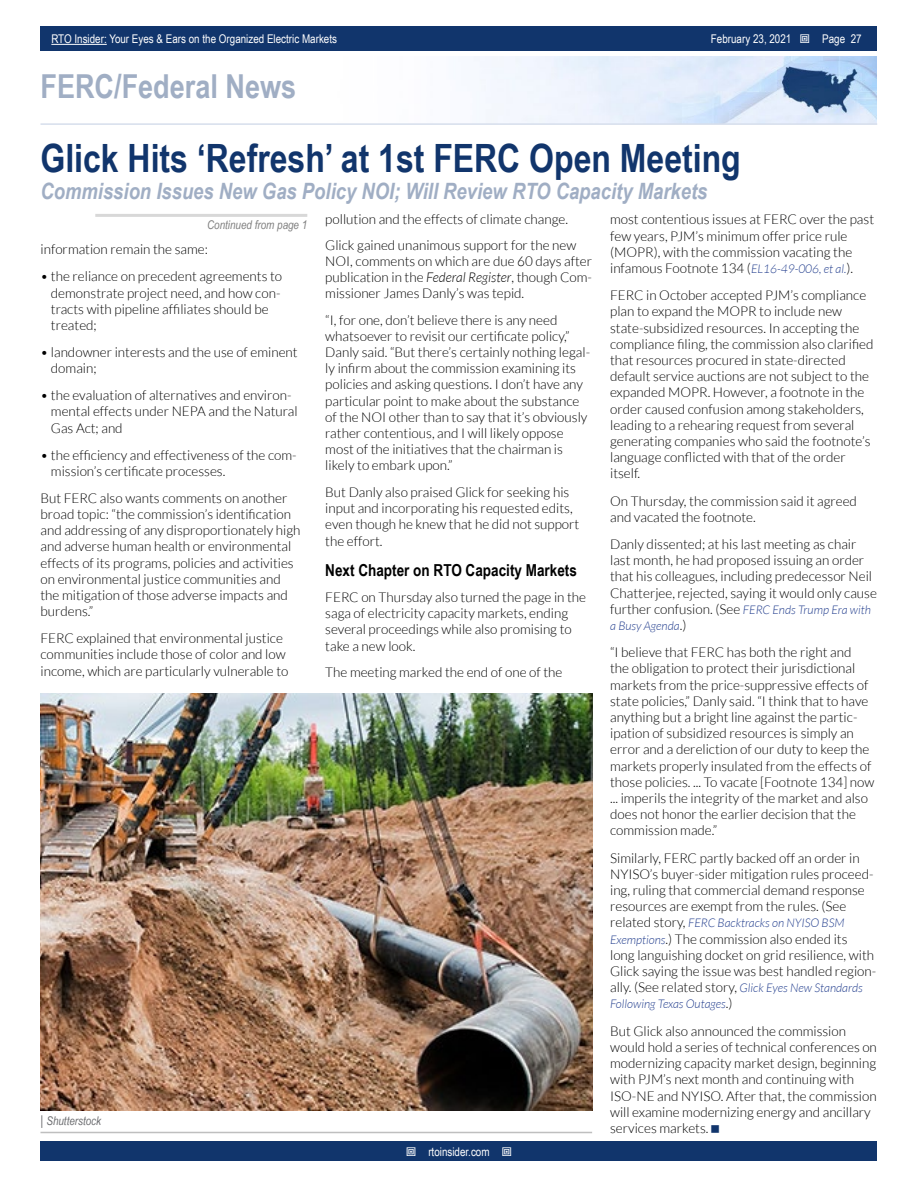
<style>
.page{position:relative;width:918px;height:1188px;background:#fff}
.page>*{position:absolute;margin:0;border:0;box-sizing:border-box;transform-origin:0 0}
.t1{font:700 39px "Arial Narrow";color:#11356c}
.t2{font:700 33px "Arial Narrow";color:#a0aec4}
.t3{font:italic 700 22.5px "Arial Narrow";color:#a0aec4}
.t4{font:700 16.5px "Arial Narrow";color:#000}
.t5{font:300 13.5px/16.2px "Lato";color:#000}
.t6{font:12px "Arial Narrow";color:#fff}
.t7{font:italic 300 12px "Lato";color:#25408f}
.t8{font:italic 12px "Arial Narrow";color:#7f7f7f}
.t9{font:italic 12px "Arial Narrow";color:#6d6e71}
.s1{font-style:normal;font-size:13.5px}
.s2{font-style:italic}
.s3{font-style:italic;font-size:12px;color:#25408f}
.s4{font-style:normal;font-size:13.5px;color:#000}
</style>
<div class="page">
<div style="left:41px;top:1142px;width:836px;height:19px;background:#11356c"></div>
<div style="left:41px;top:27px;width:836px;height:24px;background:#11356c"></div>
<hr style="left:51px;top:44px;width:56px;height:1px;background:#fff">
<img style="left:474px;top:56px;width:403px;height:67px">
<hr style="left:40px;top:123px;width:837px;height:2px;background:#d6deec">
<hr style="left:95px;top:214px;width:212px;height:3px;background:#d8d8d8">
<hr style="left:40px;top:1132px;width:552px;height:1px;background:#bfbfbf">
<img style="left:40px;top:693px;width:553px;height:417px">
<p class="t6" style="left:51px;top:30px;width:287px">RTO Insider: Your Eyes &amp; Ears on the Organized Electric Markets</p>
<p class="t6" style="left:711px;top:30px;width:82px">February 23, 2021</p>
<p class="t6" style="left:822px;top:30px;width:41px">Page 27</p>
<h2 class="t2" style="left:40px;top:61px;width:257px">FERC/Federal News</h2>
<h1 class="t1" style="left:40px;top:129px;width:702px">Glick Hits ‘Refresh’ at 1st FERC Open Meeting</h1>
<h3 class="t3" style="left:40px;top:174px;width:668px">Commission Issues New Gas Policy NOI; Will Review RTO Capacity Markets</h3>
<p class="t8" style="left:207px;top:216px;width:102px">Continued from page 1</p>
<p class="t5" style="left:40px;top:242px;width:169px">information remain the same:</p>
<p class="t5" style="left:51px;top:269px;width:233px;text-indent:-10px">• the reliance on precedent agreements to demonstrate project need, and how con&shy;tracts with pipeline affiliates should be treated;</p>
<p class="t5" style="left:51px;top:344px;width:248px;text-indent:-10px">• landowner interests and the use of eminent domain;</p>
<p class="t5" style="left:51px;top:387px;width:248px;text-indent:-10px">• the evaluation of alternatives and environ&shy;mental effects under NEPA and the Natural<br>Gas Act; and</p>
<p class="t5" style="left:51px;top:447px;width:247px;text-indent:-10px">• the efficiency and effectiveness of the com&shy;mission’s certificate processes.</p>
<p class="t5" style="left:41px;top:490px;width:262px">But FERC also wants comments on another broad topic: “the commission’s identification and addressing of any disproportionately high and adverse human health or environmental effects of its programs, policies and activities on environmental justice communities and the mitigation of those adverse impacts and burdens.”</p>
<p class="t5" style="left:41px;top:630px;width:249px">FERC explained that environmental justice communities include those of color and low income, which are particularly vulnerable to</p>
<p class="t9" style="left:40px;top:1112px;width:62px"><span class="s1">|</span> Shutterstock</p>
<p class="t5" style="left:325px;top:207px;width:253px;line-height:25.2px">pollution and the effects of climate change.<br>Glick gained unanimous support for the new</p>
<p class="t5" style="left:325px;top:253px;width:268px;text-align:justify">NOI, comments on which are due 60 days after publication in the <span class="s2">Federal Register</span>, though Com&shy;missioner James Danly’s was tepid.</p>
<p class="t5" style="left:325px;top:312px;width:266px">“I, for one, don’t believe there is any need whatsoever to revisit our certificate policy,” Danly said. “But there’s certainly nothing legal&shy;ly infirm about the commission examining its policies and asking questions. I don’t have any particular point to make about the substance of the NOI other than to say that it’s obviously rather contentious, and I will likely oppose most of the initiatives that the chairman is likely to embark upon.”</p>
<p class="t5" style="left:325px;top:484px;width:256px">But Danly also praised Glick for seeking his input and incorporating his requested edits, even though he knew that he did not support the effort.</p>
<p class="t4" style="left:325px;top:557px;width:253px">Next Chapter on RTO Capacity Markets</p>
<p class="t5" style="left:325px;top:589px;width:262px">FERC on Thursday also turned the page in the saga of electricity capacity markets, ending several proceedings while also promising to take a new look.</p>
<p class="t5" style="left:325px;top:664px;width:239px">The meeting marked the end of one of the</p>
<p class="t6" style="left:428px;top:1143px;width:63px">rtoinsider.com</p>
<p class="t5" style="left:610px;top:212px;width:266px">most contentious issues at FERC over the past few years, PJM’s minimum offer price rule (MOPR), with the commission vacating the infamous Footnote 134 (<span class="s3">EL16-49-006, et al.</span>).</p>
<p class="t5" style="left:610px;top:287px;width:265px">FERC in October accepted PJM’s compliance plan to expand the MOPR to include new state-subsidized resources. In accepting the compliance filing, the commission also clarified that resources procured in state-directed default service auctions are not subject to the expanded MOPR. However, a footnote in the order caused confusion among stakeholders, leading to a rehearing request from several generating companies who said the footnote’s language conflicted with that of the order itself.</p>
<p class="t5" style="left:610px;top:493px;width:248px">On Thursday, the commission said it agreed and vacated the footnote.</p>
<p class="t5" style="left:610px;top:536px;width:268px">Danly dissented; at his last meeting as chair last month, he had proposed issuing an order that his colleagues, including predecessor Neil Chatterjee, rejected, saying it would only cause further confusion. (See <span class="s3">FERC Ends Trump Era with</span></p>
<p class="t7" style="left:610px;top:619px;width:78px">a Busy Agenda<span class="s4">.)</span></p>
<p class="t5" style="left:610px;top:644px;width:266px">“I believe that FERC has both the right and<br>the obligation to protect their jurisdictional markets from the price-suppressive effects of state policies,” Danly said. “I think that to have anything but a bright line against the partic&shy;ipation of subsidized resources is simply an error and a dereliction of our duty to keep the markets properly insulated from the effects of those policies. ... To vacate [Footnote 134] now ... imperils the integrity of the market and also does not honor the earlier decision that the commission made.”</p>
<p class="t5" style="left:610px;top:850px;width:265px">Similarly, FERC partly backed off an order in NYISO’s buyer-sider mitigation rules proceed&shy;ing, ruling that commercial demand response resources are exempt from the rules. (See</p>
<p class="t7" style="left:610px;top:917px;width:236px"><span class="s4">related story,</span> FERC Backtracks on NYISO BSM</p>
<p class="t5" style="left:610px;top:931px;width:268px"><span class="s3">Exemptions</span>.) The commission also ended its<br>long languishing docket on grid resilience, with Glick saying the issue was best handled region&shy;ally. (See related story, <span class="s3">Glick Eyes New Standards</span></p>
<p class="t7" style="left:610px;top:998px;width:124px">Following Texas Outages<span class="s4">.)</span></p>
<p class="t5" style="left:610px;top:1023px;width:268px">But Glick also announced the commission would hold a series of technical conferences on modernizing capacity market design, beginning with PJM’s next month and continuing with ISO-NE and NYISO. After that, the commission will examine modernizing energy and ancillary services markets.</p>
</div>
